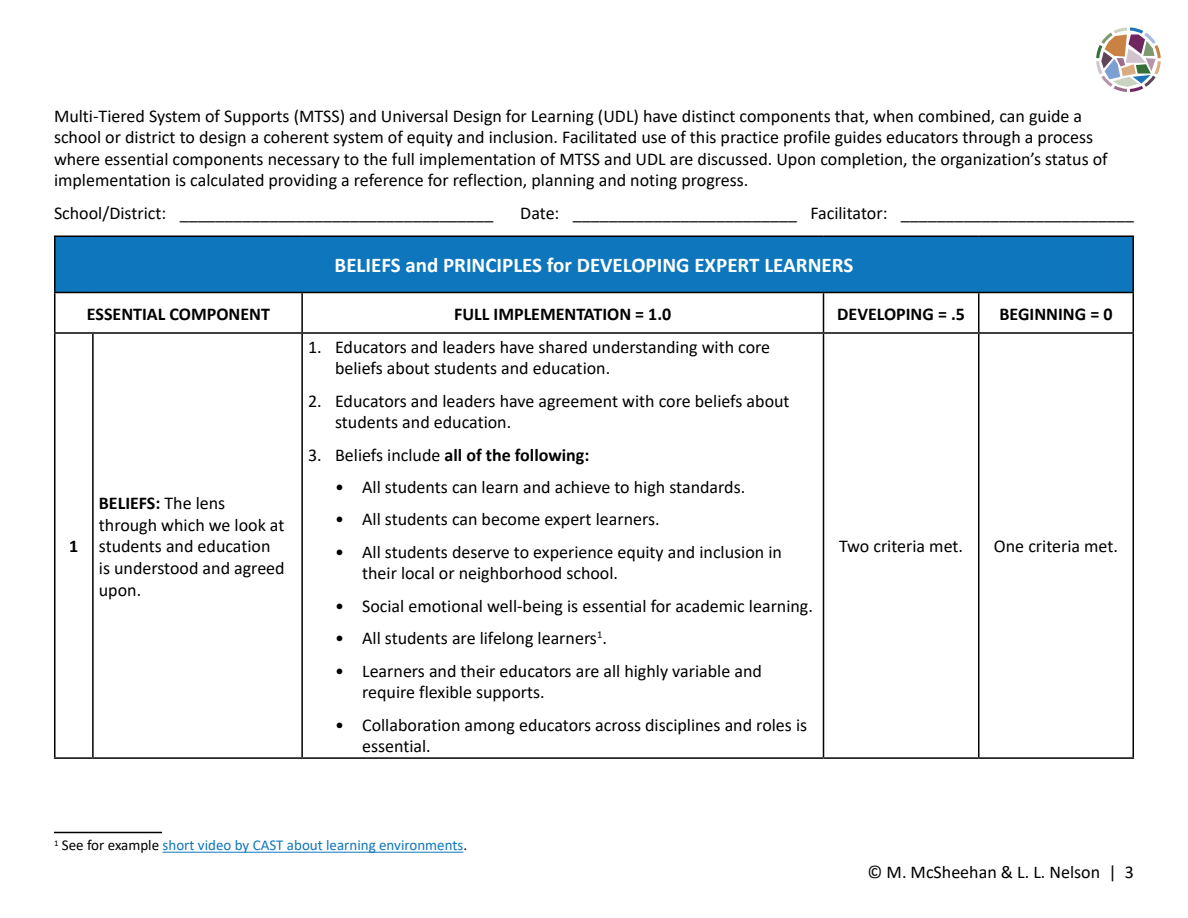
<style>
.page{position:relative;width:1188px;height:918px;background:#fff}
.page>*{position:absolute;margin:0;border:0;box-sizing:border-box;transform-origin:0 0}
.Table__First_Header_Row{font:700 21px "Calibri";color:#fff}
.t1{font:18px/21.6px "Calibri";color:#000}
.Table__Second_Header_Row{font:700 18px "Calibri";color:#000}
.Footnotes{font:15px "Calibri";color:#0e76bc}
.s1{font-weight:700}
.s2{font-weight:400}
.s3{color:#000}
</style>
<div class="page">
<svg style="left:1096px;top:27px;width:65px;height:65px"></svg>
<div style="left:55px;top:236px;width:1078px;height:56px;background:#0e76bc"></div>
<hr style="left:54px;top:236px;width:39px;height:1px;background:#000">
<hr style="left:54px;top:237px;width:2px;height:55px;background:#000">
<hr style="left:93px;top:236px;width:209px;height:1px;background:#000">
<hr style="left:302px;top:236px;width:521px;height:1px;background:#000">
<hr style="left:824px;top:236px;width:155px;height:1px;background:#000">
<hr style="left:979px;top:236px;width:155px;height:1px;background:#000">
<hr style="left:1132px;top:237px;width:2px;height:55px;background:#000">
<hr style="left:54px;top:292px;width:39px;height:1px;background:#000">
<hr style="left:54px;top:293px;width:2px;height:39px;background:#000">
<hr style="left:93px;top:292px;width:209px;height:1px;background:#000">
<hr style="left:302px;top:292px;width:521px;height:1px;background:#000">
<hr style="left:301px;top:293px;width:2px;height:39px;background:#000">
<hr style="left:824px;top:292px;width:155px;height:1px;background:#000">
<hr style="left:823px;top:293px;width:1px;height:39px;background:#000">
<hr style="left:979px;top:292px;width:155px;height:1px;background:#000">
<hr style="left:978px;top:293px;width:2px;height:39px;background:#000">
<hr style="left:1132px;top:293px;width:2px;height:39px;background:#000">
<hr style="left:54px;top:332px;width:39px;height:2px;background:#000">
<hr style="left:54px;top:334px;width:2px;height:423px;background:#000">
<hr style="left:93px;top:332px;width:209px;height:2px;background:#000">
<hr style="left:92px;top:334px;width:2px;height:423px;background:#000">
<hr style="left:302px;top:332px;width:521px;height:2px;background:#000">
<hr style="left:301px;top:334px;width:2px;height:423px;background:#000">
<hr style="left:824px;top:332px;width:155px;height:2px;background:#000">
<hr style="left:823px;top:334px;width:1px;height:423px;background:#000">
<hr style="left:979px;top:332px;width:155px;height:2px;background:#000">
<hr style="left:978px;top:334px;width:2px;height:423px;background:#000">
<hr style="left:1132px;top:334px;width:2px;height:423px;background:#000">
<hr style="left:54px;top:757px;width:39px;height:2px;background:#000">
<hr style="left:93px;top:757px;width:209px;height:2px;background:#000">
<hr style="left:302px;top:757px;width:521px;height:2px;background:#000">
<hr style="left:824px;top:757px;width:155px;height:2px;background:#000">
<hr style="left:979px;top:757px;width:155px;height:2px;background:#000">
<hr style="left:54px;top:832px;width:108px;height:1px;background:#000">
<hr style="left:163px;top:852px;width:300px;height:1px;background:#0e76bc">
<p class="t1" style="left:54px;top:104px;width:1055px">Multi-Tiered System of Supports (MTSS) and Universal Design for Learning (UDL) have distinct components that, when combined, can guide a school or district to design a coherent system of equity and inclusion. Facilitated use of this practice profile guides educators through a process where essential components necessary to the full implementation of MTSS and UDL are discussed. Upon completion, the organization’s status of implementation is calculated providing a reference for reflection, planning and noting progress.</p>
<p class="t1" style="left:54px;top:201px;width:441px">School/District: ___________________________________</p>
<p class="t1" style="left:520px;top:201px;width:615px">Date: _________________________ Facilitator: __________________________</p>
<p class="Table__First_Header_Row" style="left:335px;top:250px;width:520px">BELIEFS and PRINCIPLES for DEVELOPING EXPERT LEARNERS</p>
<p class="Table__Second_Header_Row" style="left:87px;top:301px;width:185px">ESSENTIAL COMPONENT</p>
<p class="Table__Second_Header_Row" style="left:454px;top:301px;width:219px">FULL IMPLEMENTATION = 1.0</p>
<p class="Table__Second_Header_Row" style="left:837px;top:301px;width:129px">DEVELOPING = .5</p>
<p class="Table__Second_Header_Row" style="left:1000px;top:301px;width:114px">BEGINNING = 0</p>
<p class="Table__Second_Header_Row" style="left:69px;top:534px;width:11px">1</p>
<p class="t1" style="left:99px;top:492px;width:187px"><span class="s1">BELIEFS:</span> The lens through which we look at students and education is understood and agreed upon.</p>
<p class="t1" style="left:335px;top:335px;width:437px;text-indent:-27px">1. Educators and leaders have shared understanding with core beliefs about students and education.</p>
<p class="t1" style="left:335px;top:389px;width:456px;text-indent:-27px">2. Educators and leaders have agreement with core beliefs about students and education.</p>
<p class="Table__Second_Header_Row" style="left:308px;top:442px;width:283px"><span class="s2">3. Beliefs include</span> all of the following:</p>
<p class="t1" style="left:335px;top:476px;width:412px">• All students can learn and achieve to high standards.</p>
<p class="t1" style="left:335px;top:508px;width:326px">• All students can become expert learners.</p>
<p class="t1" style="left:362px;top:540px;width:421px;text-indent:-27px">• All students deserve to experience equity and inclusion in their local or neighborhood school.</p>
<p class="t1" style="left:335px;top:594px;width:479px">• Social emotional well-being is essential for academic learning.</p>
<p class="t1" style="left:335px;top:627px;width:273px">• All students are lifelong learners<sup>1</sup>.</p>
<p class="t1" style="left:362px;top:659px;width:401px;text-indent:-27px">• Learners and their educators are all highly variable and require flexible supports.</p>
<p class="t1" style="left:362px;top:713px;width:447px;text-indent:-27px">• Collaboration among educators across disciplines and roles is essential.</p>
<p class="t1" style="left:839px;top:535px;width:125px">Two criteria met.</p>
<p class="t1" style="left:994px;top:535px;width:126px">One criteria met.</p>
<p class="Footnotes" style="left:54px;top:835px;width:415px"><sup>1</sup> <span class="s3">See for example</span> short video by CAST about learning environments<span class="s3">.</span></p>
<p class="t1" style="left:868px;top:860px;width:268px">© M. McSheehan &amp; L. L. Nelson | 3</p>
</div>
